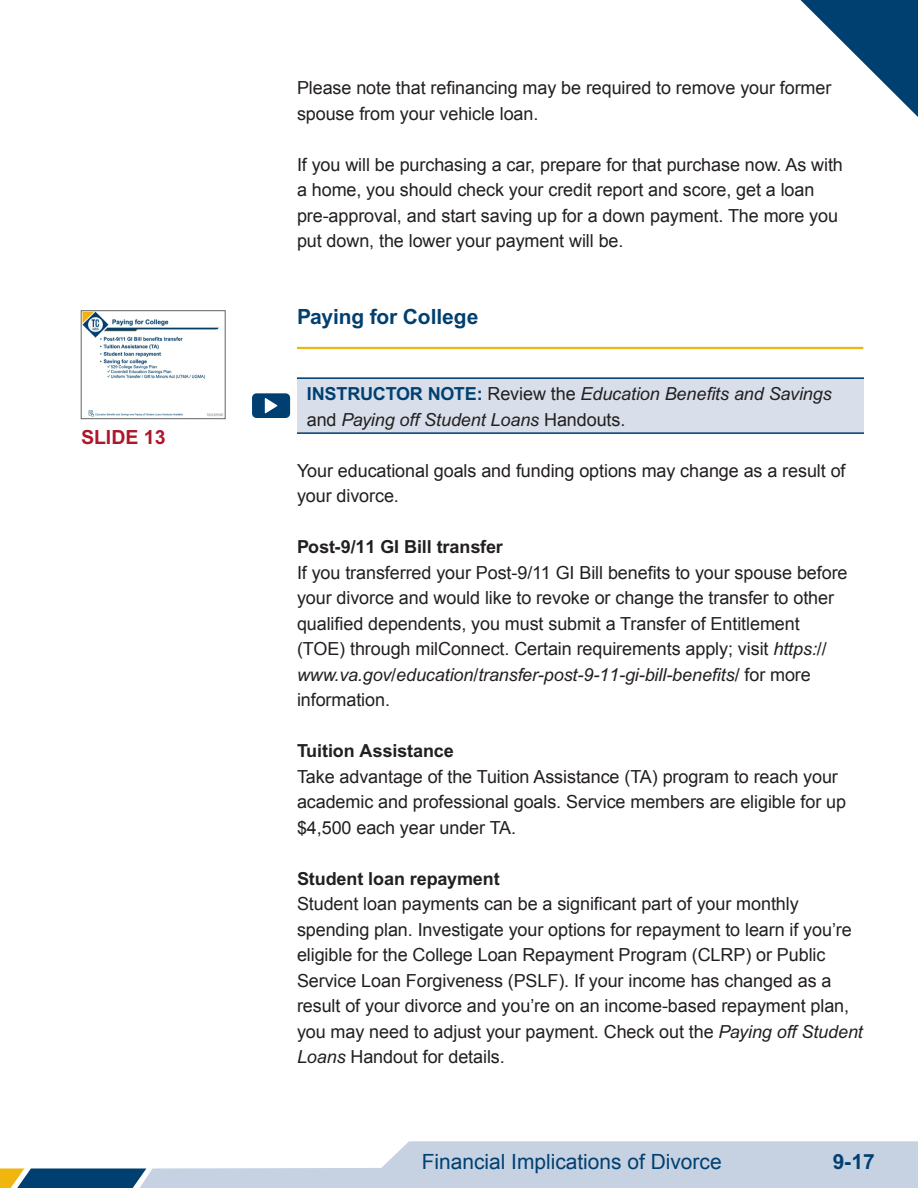
<style>
.page{position:relative;width:918px;height:1188px;background:#fff}
.page>*{position:absolute;margin:0;border:0;box-sizing:border-box;transform-origin:0 0}
.t1{font:700 21px "Arial";letter-spacing:-.005em;color:#004071}
.t2{font:20.85px "Arial";color:#004071}
.t3{font:700 20.85px "Arial";color:#004071}
.t4{font:700 19.5px "Arial";color:#ae172b}
.t5{font:18px/25.5px "Arial";letter-spacing:-.005em;color:#231f20}
.t6{font:italic 18px/25.5px "Arial";letter-spacing:-.005em;color:#231f20}
.t7{font:700 18px "Arial";letter-spacing:-.005em;color:#231f20}
.s1{font-weight:700;font-style:normal;color:#004071}
.s2{font-style:normal}
.s3{font-style:italic}
</style>
<div class="page">
<svg style="left:0;top:1141px;width:918px;height:47px"></svg>
<svg style="left:800px;top:0;width:118px;height:117px"></svg>
<div style="left:297px;top:378px;width:567px;height:56px;background:#d8dfea"></div>
<hr style="left:297px;top:377px;width:567px;height:2px;background:#004071">
<hr style="left:297px;top:432px;width:567px;height:2px;background:#004071">
<div style="left:252px;top:393px;width:38px;height:25px;background:#004071;border-radius:4px"></div>
<svg style="left:265px;top:398px;width:13px;height:16px"></svg>
<hr style="left:297px;top:347px;width:566px;height:2px;background:#f1b510">
<img style="left:83px;top:312px;width:140px;height:105px">
<div style="left:81px;top:310px;width:144px;height:109px;border:1px solid #636366"></div>
<p class="t4" style="left:81px;top:426px;width:86px">SLIDE 13</p>
<p class="t5" style="left:297px;top:75px;width:536px">Please note that refinancing may be required to remove your former spouse from your vehicle loan.</p>
<p class="t5" style="left:297px;top:152px;width:547px">If you will be purchasing a car, prepare for that purchase now. As with a home, you should check your credit report and score, get a loan pre-approval, and start saving up for a down payment. The more you put down, the lower your payment will be.</p>
<p class="t1" style="left:297px;top:304px;width:183px">Paying for College</p>
<p class="t6" style="left:307px;top:381px;width:526px"><span class="s1">INSTRUCTOR NOTE:</span> <span class="s2">Review the</span> Education Benefits and Savings <span class="s2">and</span> Paying off Student Loans <span class="s2">Handouts.</span></p>
<p class="t5" style="left:297px;top:458px;width:550px">Your educational goals and funding options may change as a result of your divorce.</p>
<p class="t7" style="left:297px;top:536px;width:207px">Post-9/11 GI Bill transfer</p>
<p class="t5" style="left:297px;top:560px;width:552px">If you transferred your Post-9/11 GI Bill benefits to your spouse before your divorce and would like to revoke or change the transfer to other qualified dependents, you must submit a Transfer of Entitlement (TOE) through milConnect. Certain requirements apply; visit <span class="s3">https:// www.va.gov/education/transfer-post-9-11-gi-bill-benefits/</span> for more information.</p>
<p class="t7" style="left:297px;top:740px;width:158px">Tuition Assistance</p>
<p class="t5" style="left:297px;top:764px;width:551px">Take advantage of the Tuition Assistance (TA) program to reach your academic and professional goals. Service members are eligible for up $4,500 each year under TA.</p>
<p class="t7" style="left:297px;top:868px;width:204px">Student loan repayment</p>
<p class="t5" style="left:297px;top:891px;width:567px">Student loan payments can be a significant part of your monthly spending plan. Investigate your options for repayment to learn if you’re eligible for the College Loan Repayment Program (CLRP) or Public Service Loan Forgiveness (PSLF). If your income has changed as a result of your divorce and you’re on an income-based repayment plan, you may need to adjust your payment. Check out the <span class="s3">Paying off Student Loans</span> Handout for details.</p>
<p class="t2" style="left:422px;top:1150px;width:302px">Financial Implications of Divorce</p>
<p class="t3" style="left:833px;top:1150px;width:43px">9-17</p>
</div>
